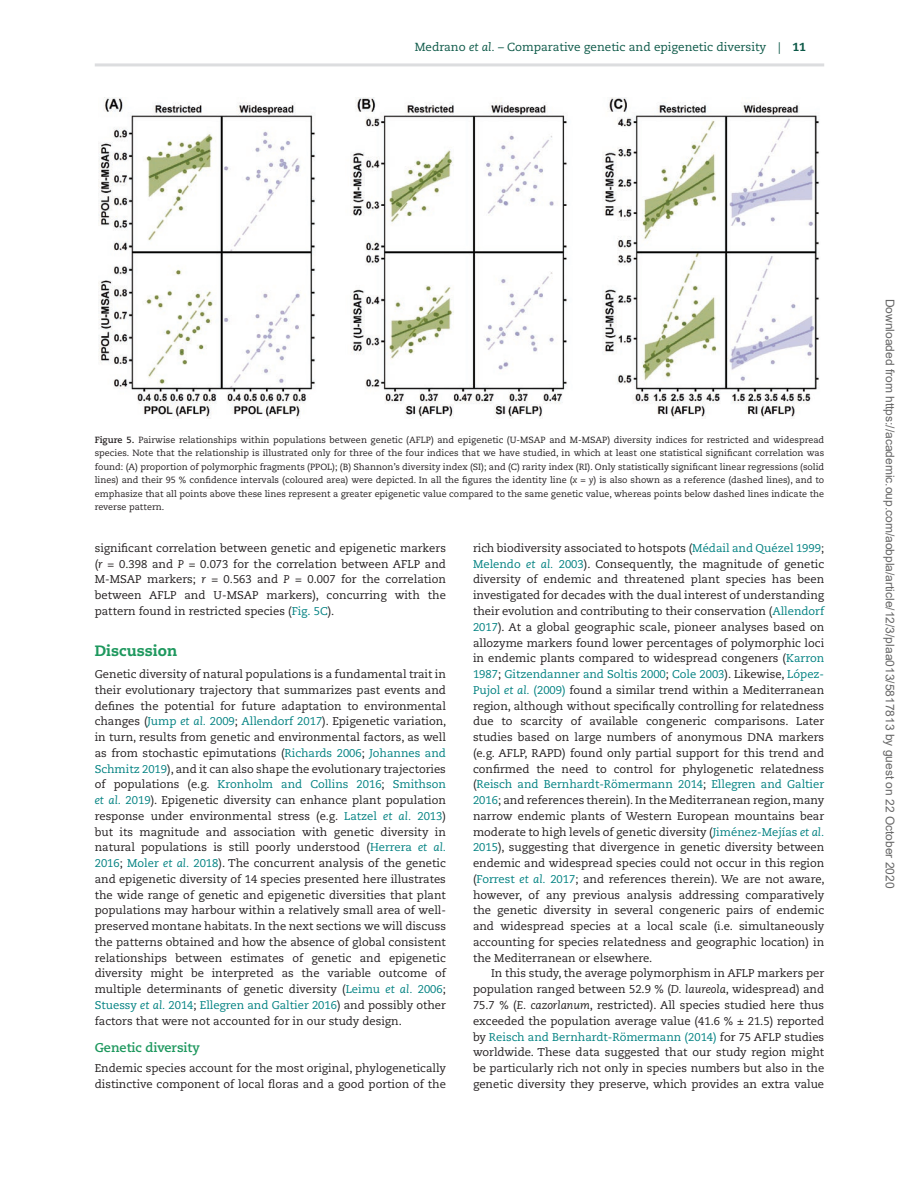
<style>
.page{position:relative;width:919px;height:1187px;background:#fff}
.page>*{position:absolute;margin:0;border:0;box-sizing:border-box;transform-origin:0 0}
.t1{font:800 15px "Caecilia LT Std";color:#1e985e}
.t2{font:700 12.75px "Caecilia LT Std";color:#1e985e}
.t3{font:12px "Arial";color:#666}
.t4{font:11.7px "Caecilia LT Std";color:#0d5948}
.t5{font:11.25px/15.8px "Caecilia LT Std";color:#231f20;text-align:justify}
.t6{font:9px/13.5px "Caecilia LT Std";color:#231f20;text-align:justify}
.s1{font-style:italic}
.s2{font-weight:800}
.s3{font-weight:700}
.s4{color:#008181}
.s5{font-style:italic;color:#008181}
</style>
<div class="page">
<hr style="left:95px;top:63px;width:729px;height:3px;background:#dcdddf">
<img style="left:98px;top:98px;width:722px;height:320px">
<p class="t4" style="left:415px;top:41px;width:393px">Medrano <span class="s1">et al.</span> – Comparative genetic and epigenetic diversity | <span class="s2">11</span></p>
<p class="t6" style="left:95px;top:433px;width:731px"><span class="s3">Figure 5.</span> Pairwise relationships within populations between genetic (AFLP) and epigenetic (U-MSAP and M-MSAP) diversity indices for restricted and widespread species. Note that the relationship is illustrated only for three of the four indices that we have studied, in which at least one statistical significant correlation was found: (A) proportion of polymorphic fragments (PPOL); (B) Shannon’s diversity index (SI); and (C) rarity index (RI). Only statistically significant linear regressions (solid lines) and their 95 % confidence intervals (coloured area) were depicted. In all the figures the identity line (<span class="s1">x</span> = <span class="s1">y</span>) is also shown as a reference (dashed lines), and to emphasize that all points above these lines represent a greater epigenetic value compared to the same genetic value, whereas points below dashed lines indicate the reverse pattern.</p>
<p class="t5" style="left:95px;top:540px;width:353px">significant correlation between genetic and epigenetic markers (<span class="s1">r</span> = 0.398 and <span class="s1">P</span> = 0.073 for the correlation between AFLP and M-MSAP markers; <span class="s1">r</span> = 0.563 and <span class="s1">P</span> = 0.007 for the correlation between AFLP and U-MSAP markers), concurring with the pattern found in restricted species (<span class="s4">Fig. 5C</span>).</p>
<h1 class="t1" style="left:95px;top:641px;width:84px">Discussion</h1>
<p class="t5" style="left:95px;top:666px;width:353px">Genetic diversity of natural populations is a fundamental trait in their evolutionary trajectory that summarizes past events and defines the potential for future adaptation to environmental changes (<span class="s4">Jump</span> <span class="s5">et al.</span> <span class="s4">2009</span>; <span class="s4">Allendorf 2017</span>). Epigenetic variation, in turn, results from genetic and environmental factors, as well as from stochastic epimutations (<span class="s4">Richards 2006</span>; <span class="s4">Johannes and Schmitz 2019</span>), and it can also shape the evolutionary trajectories of populations (e.g. <span class="s4">Kronholm and Collins 2016</span>; <span class="s4">Smithson </span><span class="s5">et al.</span> <span class="s4">2019</span>). Epigenetic diversity can enhance plant population response under environmental stress (e.g. <span class="s4">Latzel</span> <span class="s5">et al.</span> <span class="s4">2013</span>) but its magnitude and association with genetic diversity in natural populations is still poorly understood (<span class="s4">Herrera</span> <span class="s5">et al.<br></span><span class="s4">2016</span>; <span class="s4">Moler</span> <span class="s5">et al.</span> <span class="s4">2018</span>). The concurrent analysis of the genetic and epigenetic diversity of 14 species presented here illustrates the wide range of genetic and epigenetic diversities that plant populations may harbour within a relatively small area of well&shy;preserved montane habitats. In the next sections we will discuss the patterns obtained and how the absence of global consistent relationships between estimates of genetic and epigenetic diversity might be interpreted as the variable outcome of multiple determinants of genetic diversity (<span class="s4">Leimu</span> <span class="s5">et al.</span> <span class="s4">2006</span>; <span class="s4">Stuessy</span> <span class="s5">et al.</span> <span class="s4">2014</span>; <span class="s4">Ellegren and Galtier 2016</span>) and possibly other factors that were not accounted for in our study design.</p>
<p class="t2" style="left:95px;top:1039px;width:107px">Genetic diversity</p>
<p class="t5" style="left:95px;top:1060px;width:353px">Endemic species account for the most original, phylogenetically distinctive component of local floras and a good portion of the</p>
<p class="t5" style="left:473px;top:540px;width:353px">rich biodiversity associated to hotspots (<span class="s4">Médail and Quézel 1999</span>; <span class="s4">Melendo</span> <span class="s5">et al.</span> <span class="s4">2003</span>). Consequently, the magnitude of genetic diversity of endemic and threatened plant species has been investigated for decades with the dual interest of understanding their evolution and contributing to their conservation (<span class="s4">Allendorf 2017</span>). At a global geographic scale, pioneer analyses based on allozyme markers found lower percentages of polymorphic loci in endemic plants compared to widespread congeners (<span class="s4">Karron 1987</span>; <span class="s4">Gitzendanner and Soltis 2000</span>; <span class="s4">Cole 2003</span>). Likewise, <span class="s4">López-Pujol</span> <span class="s5">et al.</span> <span class="s4">(2009)</span> found a similar trend within a Mediterranean region, although without specifically controlling for relatedness due to scarcity of available congeneric comparisons. Later studies based on large numbers of anonymous DNA markers (e.g. AFLP, RAPD) found only partial support for this trend and confirmed the need to control for phylogenetic relatedness (<span class="s4">Reisch and Bernhardt-Römermann 2014</span>; <span class="s4">Ellegren and Galtier 2016</span>; and references therein). In the Mediterranean region, many narrow endemic plants of Western European mountains bear moderate to high levels of genetic diversity (<span class="s4">Jiménez-Mejías</span> <span class="s5">et al.<br></span><span class="s4">2015</span>), suggesting that divergence in genetic diversity between endemic and widespread species could not occur in this region (<span class="s4">Forrest</span> <span class="s5">et al.</span> <span class="s4">2017</span>; and references therein). We are not aware, however, of any previous analysis addressing comparatively the genetic diversity in several congeneric pairs of endemic and widespread species at a local scale (i.e. simultaneously accounting for species relatedness and geographic location) in the Mediterranean or elsewhere.</p>
<p class="t5" style="left:473px;top:965px;width:353px;text-indent:18px">In this study, the average polymorphism in AFLP markers per population ranged between 52.9 % (<span class="s1">D. laureola</span>, widespread) and 75.7 % (<span class="s1">E. cazorlanum</span>, restricted). All species studied here thus exceeded the population average value (41.6 % ± 21.5) reported by <span class="s4">Reisch and Bernhardt-Römermann (2014)</span> for 75 AFLP studies worldwide. These data suggested that our study region might be particularly rich not only in species numbers but also in the genetic diversity they preserve, which provides an extra value</p>
<p class="t3" style="left:894px;top:298px;width:591px;rotate:90deg">Downloaded from https://academic.oup.com/aobpla/article/12/3/plaa013/5817813 by guest on 22 October 2020</p>
</div>
